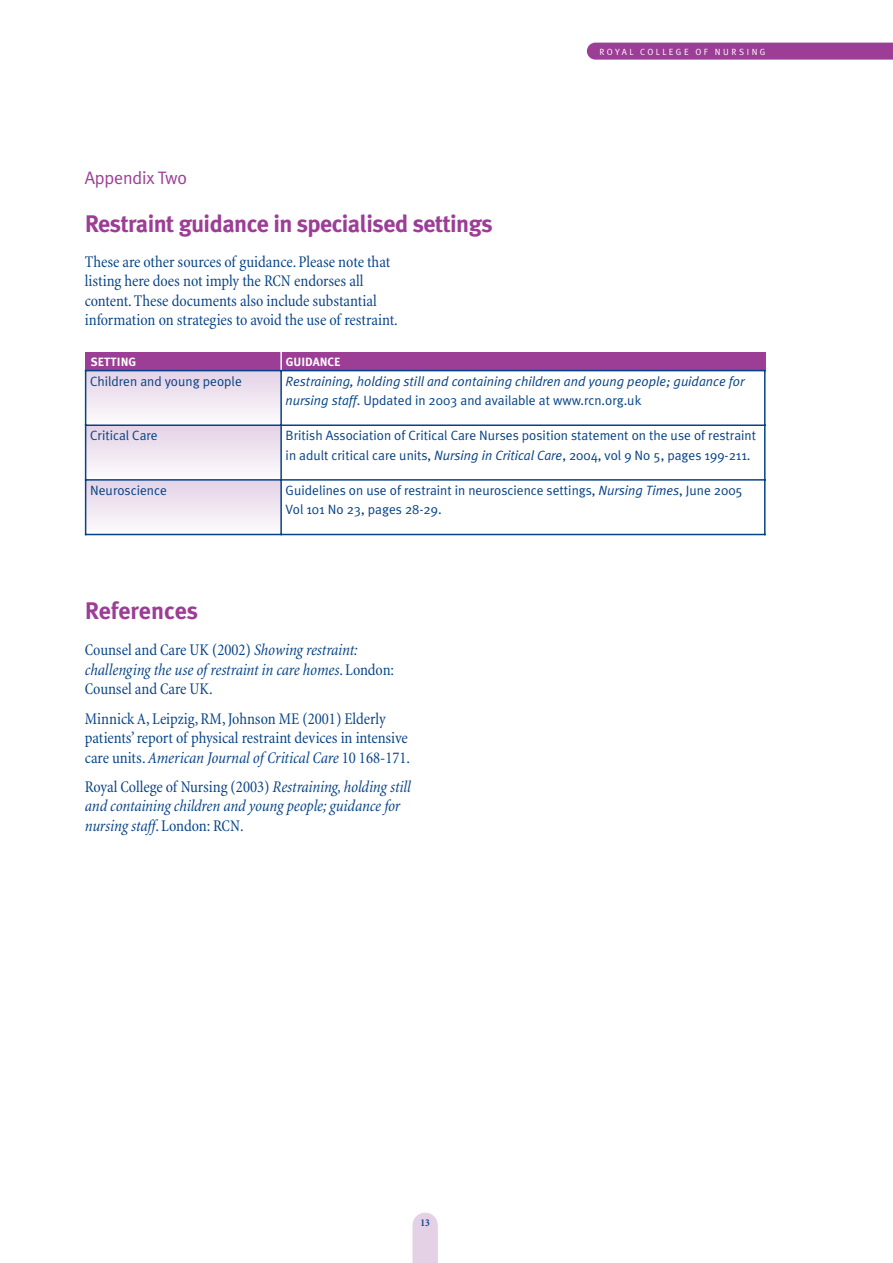
<style>
.page{position:relative;width:893px;height:1263px;background:#fff}
.page>*{position:absolute;margin:0;border:0;box-sizing:border-box;transform-origin:0 0}
.t1{font:700 24px "Meta Plus";letter-spacing:-.02em;color:#9c3d96}
.t2{font:700 24px "Meta Plus";color:#9c3d96}
.t3{font:18px "Meta Plus Normal";letter-spacing:-.01em;color:#9c3d96}
.t4{font:condensed 16.5px/19.5px "Minion";color:#054286}
.t5{font:italic condensed 16.5px/19.5px "Minion";letter-spacing:-.01em;color:#054286}
.t6{font:13.5px/19.5px "Meta Plus Normal";color:#054286}
.t7{font:italic 13.5px/19.5px "Meta Plus Normal";color:#054286}
.t8{font:700 12px "Meta Plus";color:#fff}
.t9{font:700 condensed 10.5px "Minion";color:#054286}
.t10{font:9px "Meta Plus Normal";letter-spacing:.265em;color:#fff}
.s1{font-style:normal}
.s2{font-style:italic}
</style>
<div class="page">
<div style="left:587px;top:43px;width:305px;height:17px;background:#9c3d96"></div>
<svg style="left:412px;top:1213px;width:26px;height:50px"></svg>
<div style="left:85px;top:352px;width:680px;height:18px;background:#9c3d96"></div>
<hr style="left:280px;top:349px;width:2px;height:22px;background:#fff">
<div style="left:86px;top:371px;width:194px;height:54px;background:linear-gradient(to bottom,#e4d1e6,#fdfbfd)"></div>
<div style="left:86px;top:426px;width:194px;height:53px;background:linear-gradient(to bottom,#e4d2e6,#fcfbfd)"></div>
<div style="left:86px;top:481px;width:194px;height:53px;background:linear-gradient(to bottom,#e4d2e6,#fdfcfd)"></div>
<hr style="left:85px;top:370px;width:1px;height:165px;background:#054286">
<hr style="left:280px;top:370px;width:2px;height:165px;background:#054286">
<hr style="left:764px;top:370px;width:1px;height:165px;background:#054286">
<hr style="left:85px;top:370px;width:680px;height:1px;background:#054286">
<hr style="left:85px;top:425px;width:680px;height:1px;background:#054286">
<hr style="left:85px;top:479px;width:680px;height:2px;background:#054286">
<hr style="left:85px;top:534px;width:680px;height:1px;background:#054286">
<p class="t3" style="left:85px;top:171px;width:104px">Appendix Two</p>
<h1 class="t1" style="left:85px;top:214px;width:409px">Restraint guidance in specialised settings</h1>
<p class="t4" style="left:85px;top:253px;width:314px">These are other sources of guidance. Please note that listing here does not imply the RCN endorses all content. These documents also include substantial information on strategies to avoid the use of restraint.</p>
<p class="t8" style="left:91px;top:357px;width:47px">SETTING</p>
<p class="t8" style="left:286px;top:357px;width:56px">GUIDANCE</p>
<p class="t10" style="left:599px;top:48px;width:167px">ROYAL COLLEGE OF NURSING</p>
<p class="t6" style="left:90px;top:372px;width:153px">Children and young people</p>
<p class="t7" style="left:285px;top:372px;width:460px">Restraining, holding still and containing children and young people; guidance for nursing staff<span class="s1">. Updated in 2003 and available at www.rcn.org.uk</span></p>
<p class="t6" style="left:90px;top:427px;width:69px">Critical Care</p>
<p class="t6" style="left:285px;top:427px;width:472px">British Association of Critical Care Nurses position statement on the use of restraint in adult critical care units, <span class="s2">Nursing in Critical Care</span>, 2004, vol 9 No 5, pages 199-211.</p>
<p class="t6" style="left:90px;top:482px;width:78px">Neuroscience</p>
<p class="t6" style="left:285px;top:482px;width:458px">Guidelines on use of restraint in neuroscience settings, <span class="s2">Nursing Times</span>, June 2005<br>Vol 101 No 23, pages 28-29.</p>
<h1 class="t2" style="left:85px;top:601px;width:115px">References</h1>
<p class="t5" style="left:85px;top:642px;width:311px"><span class="s1">Counsel and Care UK (2002)</span> Showing restraint: challenging the use of restraint in care homes<span class="s1">. London:<br>Counsel and Care UK.</span></p>
<p class="t4" style="left:85px;top:710px;width:327px">Minnick A, Leipzig, RM, Johnson ME (2001) Elderly patients’ report of physical restraint devices in intensive care units. <span class="s2">American Journal of Critical Care</span> 10 168-171.</p>
<p class="t5" style="left:85px;top:778px;width:327px"><span class="s1">Royal College of Nursing (2003)</span> Restraining, holding still and containing children and young people; guidance for nursing staff<span class="s1">. London: RCN.</span></p>
<p class="t9" style="left:420px;top:1218px;width:11px">13</p>
</div>
